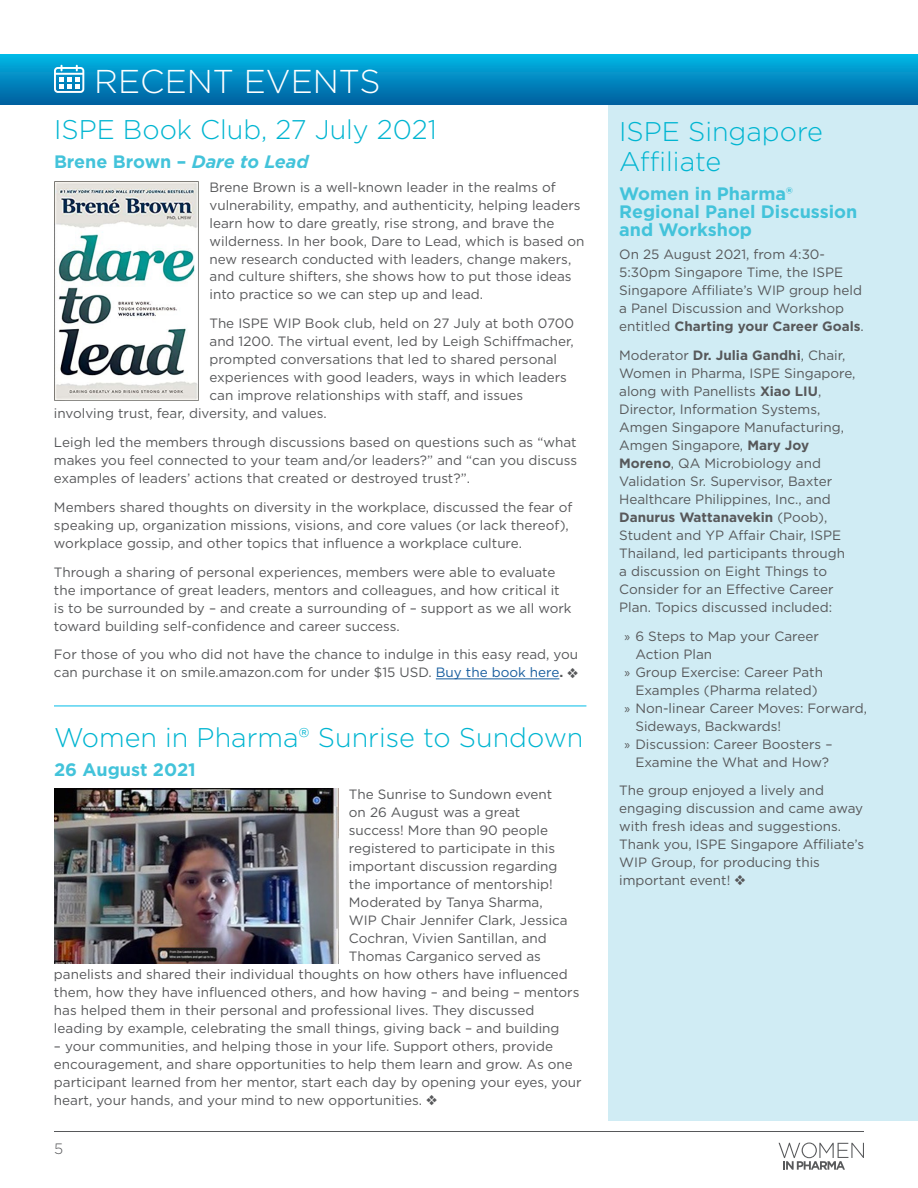
<style>
.page{position:relative;width:918px;height:1188px;background:#fff}
.page>*{position:absolute;margin:0;border:0;box-sizing:border-box;transform-origin:0 0}
.t1{font:300 33px "Gotham";color:#fff}
.t2{font:300 27px/30px "Gotham";color:#00b5d1}
.t3{font:700 18px/18px "Gotham";color:#43c3da}
.t4{font:300 15px "Gotham";color:#57585a}
.t5{font:13.5px/18px "Gotham";color:#57585a}
.s1{font-style:italic}
.s2{color:#175d9e}
.s3{font-weight:700}
.s4{font-family:"Myriad Pro"}
</style>
<div class="page">
<div style="left:608px;top:54px;width:310px;height:1066px;background:#d0ecf4"></div>
<hr style="left:54px;top:1131px;width:810px;height:1px;background:#57585a">
<svg style="left:779px;top:1143px;width:85px;height:27px"></svg>
<div style="left:0;top:54px;width:918px;height:51px;background:linear-gradient(to bottom,#01b8e6,#005d9d)"></div>
<svg style="left:54px;top:65px;width:30px;height:28px"></svg>
<hr style="left:436px;top:679px;width:123px;height:1px;background:#175d9e">
<hr style="left:54px;top:706px;width:532px;height:1px;background:#02bce8">
<img style="left:54px;top:181px;width:145px;height:219px">
<img style="left:54px;top:789px;width:284px;height:174px">
<h1 class="t1" style="left:94px;top:60px;width:288px">RECENT EVENTS</h1>
<h2 class="t2" style="left:54px;top:114px;width:384px">ISPE Book Club, 27 July 2021</h2>
<h3 class="t3" style="left:54px;top:153px;width:256px">Brene Brown – <span class="s1">Dare to Lead</span></h3>
<p class="t5" style="left:210px;top:177px;width:377px">Brene Brown is a well-known leader in the realms of vulnerability, empathy, and authenticity, helping leaders learn how to dare greatly, rise strong, and brave the wilderness. In her book, Dare to Lead, which is based on new research conducted with leaders, change makers, and culture shifters, she shows how to put those ideas into practice so we can step up and lead.</p>
<p class="t5" style="left:210px;top:314px;width:366px">The ISPE WIP Book club, held on 27 July at both 0700</p>
<p class="t5" style="left:210px;top:332px;width:366px">and 1200. The virtual event, led by Leigh Schiffmacher,</p>
<p class="t5" style="left:210px;top:350px;width:349px">prompted conversations that led to shared personal</p>
<p class="t5" style="left:210px;top:368px;width:359px">experiences with good leaders, ways in which leaders</p>
<p class="t5" style="left:210px;top:386px;width:315px">can improve relationships with staff, and issues</p>
<p class="t5" style="left:54px;top:404px;width:274px">involving trust, fear, diversity, and values.</p>
<p class="t5" style="left:54px;top:433px;width:525px;text-align:justify">Leigh led the members through discussions based on questions such as “what makes you feel connected to your team and/or leaders?” and “can you discuss examples of leaders’ actions that created or destroyed trust?”.</p>
<p class="t5" style="left:54px;top:498px;width:520px">Members shared thoughts on diversity in the workplace, discussed the fear of speaking up, organization missions, visions, and core values (or lack thereof), workplace gossip, and other topics that influence a workplace culture.</p>
<p class="t5" style="left:54px;top:563px;width:519px">Through a sharing of personal experiences, members were able to evaluate the importance of great leaders, mentors and colleagues, and how critical it is to be surrounded by – and create a surrounding of – support as we all work toward building self-confidence and career success.</p>
<p class="t5" style="left:54px;top:645px;width:526px">For those of you who did not have the chance to indulge in this easy read, you can purchase it on smile.amazon.com for under $15 USD. <span class="s2">Buy the book here</span><span class="s3">.</span> ❖</p>
<h2 class="t2" style="left:54px;top:722px;width:531px">Women in Pharma® Sunrise to Sundown</h2>
<h3 class="t3" style="left:54px;top:760px;width:143px">26 August 2021</h3>
<p class="t5" style="left:349px;top:785px;width:205px">The Sunrise to Sundown event</p>
<p class="t5" style="left:349px;top:803px;width:173px">on 26 August was a great</p>
<p class="t5" style="left:349px;top:821px;width:201px">success! More than 90 people</p>
<p class="t5" style="left:349px;top:839px;width:208px">registered to participate in this</p>
<p class="t5" style="left:349px;top:857px;width:210px">important discussion regarding</p>
<p class="t5" style="left:349px;top:875px;width:205px">the importance of mentorship!</p>
<p class="t5" style="left:349px;top:893px;width:195px">Moderated by Tanya Sharma,</p>
<p class="t5" style="left:349px;top:911px;width:220px">WIP Chair Jennifer Clark, Jessica</p>
<p class="t5" style="left:349px;top:929px;width:199px">Cochran, Vivien Santillan, and</p>
<p class="t5" style="left:349px;top:947px;width:194px">Thomas Carganico served as</p>
<p class="t5" style="left:54px;top:965px;width:515px">panelists and shared their individual thoughts on how others have influenced</p>
<p class="t5" style="left:54px;top:983px;width:527px">them, how they have influenced others, and how having – and being – mentors</p>
<p class="t5" style="left:54px;top:1001px;width:482px">has helped them in their personal and professional lives. They discussed</p>
<p class="t5" style="left:54px;top:1019px;width:507px">leading by example, celebrating the small things, giving back – and building</p>
<p class="t5" style="left:54px;top:1037px;width:529px">– your communities, and helping those in your life. Support others, provide encouragement, and share opportunities to help them learn and grow. As one participant learned from her mentor, start each day by opening your eyes, your heart, your hands, and your mind to new opportunities. ❖</p>
<p class="t4" style="left:54px;top:1140px;width:11px">5</p>
<h2 class="t2" style="left:619px;top:116px;width:205px">ISPE Singapore<br>Affiliate</h2>
<h3 class="t3" style="left:619px;top:184px;width:240px">Women in Pharma®<br>Regional Panel Discussion and Workshop</h3>
<p class="t5" style="left:619px;top:245px;width:246px">On 25 August 2021, from 4:30- 5:30pm Singapore Time, the ISPE Singapore Affiliate’s WIP group held a Panel Discussion and Workshop entitled <span class="s3">Charting your Career Goals</span>.</p>
<p class="t5" style="left:619px;top:346px;width:238px">Moderator <span class="s3">Dr. Julia Gandhi</span>, Chair,<br>Women in Pharma, ISPE Singapore, along with Panellists <span class="s3">Xiao LIU</span>,<br>Director, Information Systems,<br>Amgen Singapore Manufacturing,<br>Amgen Singapore, <span class="s3">Mary Joy<br>Moreno</span>, QA Microbiology and<br>Validation Sr. Supervisor, Baxter<br>Healthcare Philippines, Inc., and<br><span class="s3">Danurus Wattanavekin</span> (Poob),<br>Student and YP Affair Chair, ISPE<br>Thailand, led participants through a discussion on Eight Things to<br>Consider for an Effective Career<br>Plan. Topics discussed included:</p>
<p class="t5" style="left:625px;top:626px;width:196px"><span class="s4">»</span> 6 Steps to Map your Career</p>
<p class="t5" style="left:635px;top:644px;width:78px">Action Plan</p>
<p class="t5" style="left:625px;top:662px;width:200px"><span class="s4">»</span> Group Exercise: Career Path</p>
<p class="t5" style="left:635px;top:680px;width:184px">Examples (Pharma related)</p>
<p class="t5" style="left:625px;top:698px;width:244px"><span class="s4">»</span> Non-linear Career Moves: Forward,</p>
<p class="t5" style="left:635px;top:716px;width:147px">Sideways, Backwards!</p>
<p class="t5" style="left:625px;top:734px;width:209px"><span class="s4">»</span> Discussion: Career Boosters –</p>
<p class="t5" style="left:635px;top:752px;width:195px">Examine the What and How?</p>
<p class="t5" style="left:619px;top:781px;width:247px">The group enjoyed a lively and engaging discussion and came away with fresh ideas and suggestions.<br>Thank you, ISPE Singapore Affiliate’s<br>WIP Group, for producing this important event! ❖</p>
</div>
